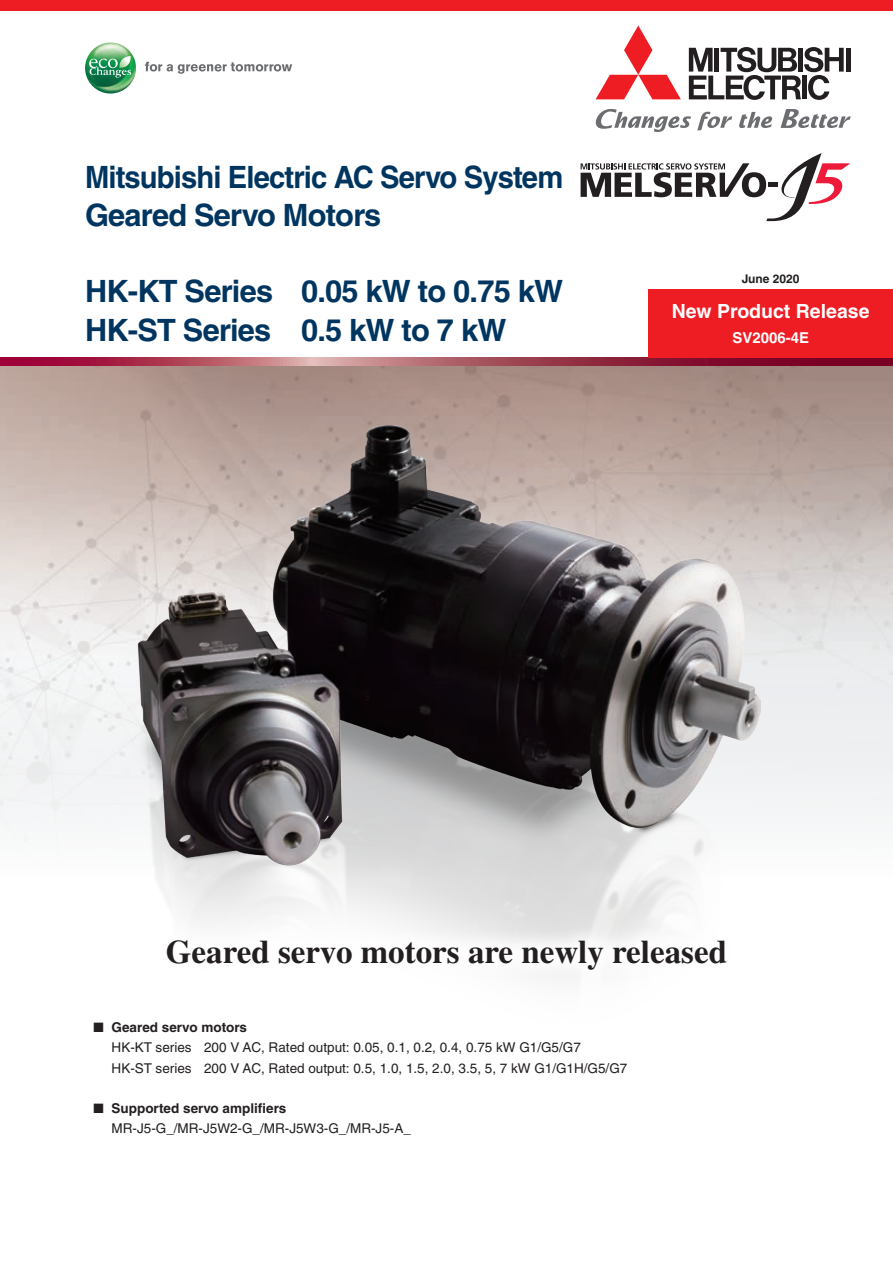
<style>
.page{position:relative;width:893px;height:1263px;background:#fff}
.page>*{position:absolute;margin:0;border:0;box-sizing:border-box;transform-origin:0 0}
.t1{font:700 33px "Times";color:#231f20}
.t2{font:700 30.75px/38.1px "Helvetica";letter-spacing:-.025em;color:#003560;scale:.95 1}
.t3{font:700 30.75px/38.1px "Helvetica";letter-spacing:-.025em;color:#003560}
.t4{font:700 19.5px "Helvetica";color:#fff}
.t5{font:700 15px "Helvetica";color:#fff}
.t6{font:13.5px/20.1px "Helvetica";color:#231f20}
.t7{font:700 12px "Helvetica";color:#231f20}
.s1{font-weight:700}
</style>
<div class="page">
<img style="left:85px;top:42px;width:51px;height:52px">
<svg style="left:89px;top:56px;width:42px;height:22px"></svg>
<svg style="left:145px;top:62px;width:147px;height:12px"></svg>
<svg style="left:697px;top:112px;width:35px;height:18px"></svg>
<svg style="left:781px;top:109px;width:70px;height:19px"></svg>
<svg style="left:595px;top:109px;width:96px;height:23px"></svg>
<svg style="left:739px;top:112px;width:33px;height:16px"></svg>
<svg style="left:596px;top:26px;width:85px;height:73px"></svg>
<hr style="left:846px;top:48px;width:4px;height:24px;background:#231f20">
<svg style="left:689px;top:47px;width:155px;height:53px"></svg>
<div style="left:0;top:0;width:893px;height:10px;background:#ee1d23"></div>
<img style="left:133px;top:425px;width:627px;height:496px">
<svg style="left:0;top:357px;width:893px;height:9px;background:#a43b51"></svg>
<svg style="left:581px;top:153px;width:269px;height:68px"></svg>
<div style="left:648px;top:289px;width:245px;height:68px;background:#ee1d23"></div>
<h2 class="t2" style="left:85px;top:158px;width:505px">Mitsubishi Electric AC Servo System<br>Geared Servo Motors</h2>
<h2 class="t3" style="left:85px;top:272px;width:480px">HK-KT Series 0.05 kW to 0.75 kW<br>HK-ST Series 0.5 kW to 7 kW</h2>
<p class="t7" style="left:742px;top:272px;width:59px">June 2020</p>
<h3 class="t4" style="left:672px;top:299px;width:199px">New Product Release</h3>
<p class="t5" style="left:732px;top:329px;width:78px">SV2006-4E</p>
<h1 class="t1" style="left:166px;top:932px;width:563px">Geared servo motors are newly released</h1>
<p class="t6" style="left:112px;top:1018px;width:517px;text-indent:-18px">■ <span class="s1">Geared servo motors<br></span>HK-KT series 200 V AC, Rated output: 0.05, 0.1, 0.2, 0.4, 0.75 kW G1/G5/G7<br>HK-ST series 200 V AC, Rated output: 0.5, 1.0, 1.5, 2.0, 3.5, 5, 7 kW G1/G1H/G5/G7</p>
<p class="t6" style="left:112px;top:1099px;width:301px;text-indent:-18px">■ <span class="s1">Supported servo amplifiers<br></span>MR-J5-G_/MR-J5W2-G_/MR-J5W3-G_/MR-J5-A_</p>
</div>
